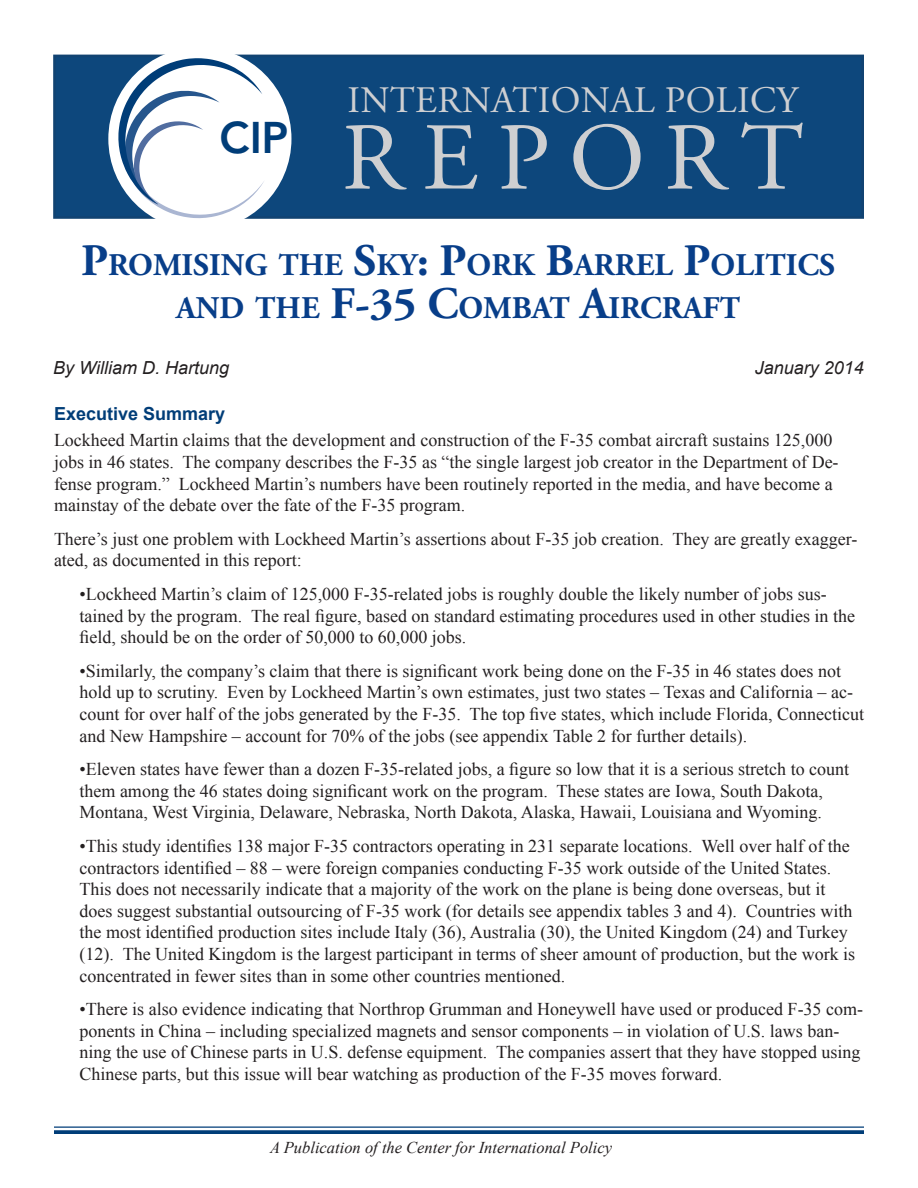
<style>
.page{position:relative;width:918px;height:1188px;background:#fff}
.page>*{position:absolute;margin:0;border:0;box-sizing:border-box;transform-origin:0 0}
.t1{font:95.55px "Adobe Garamond Pro";letter-spacing:.2em;color:#cecfd1}
.t2{font:800 43.95px "Avenir LT Std";color:#003d78}
.t3{font:37.35px "Adobe Garamond Pro";letter-spacing:.01em;color:#cecfd1}
.t4{font:700 31.5px/43.5px "Adobe Garamond Pro";color:#083e89;text-align:center}
.t5{font:18px/21.6px "Times New Roman";color:#231f20}
.t6{font:italic 18px "Arial";color:#231f20}
.t7{font:700 18px "Arial";color:#003d78}
.t8{font:italic 16.5px "Times New Roman";color:#231f20}
.s1{font-size:45px}
</style>
<div class="page">
<hr style="left:54px;top:1126px;width:810px;height:2px;background:#003d78">
<svg style="left:54px;top:1130px;width:810px;height:4px;background:#0f4880"></svg>
<div style="left:54px;top:56px;width:809px;height:162px;background:#0d477c"></div>
<div style="left:53px;top:55px;width:811px;height:164px;border:3px solid #114372"></div>
<div style="left:108px;top:47px;width:183px;height:183px;background:#fff;border-radius:50%"></div>
<svg style="left:118px;top:58px;width:147px;height:161px"></svg>
<h2 class="t2" style="left:220px;top:111px;width:70px">CIP</h2>
<h3 class="t3" style="left:347px;top:78px;width:452px">INTERNATIONAL POLICY</h3>
<h1 class="t1" style="left:342px;top:101px;width:464px">REPORT</h1>
<h3 class="t4" style="left:81px;top:243px;width:756px"><span class="s1">P</span>ROMISING THE <span class="s1">S</span>KY<span class="s1">: P</span>ORK <span class="s1">B</span>ARREL <span class="s1">P</span>OLITICS<br>AND THE <span class="s1">F-35 C</span>OMBAT <span class="s1">A</span>IRCRAFT</h3>
<p class="t6" style="left:53px;top:356px;width:177px">By William D. Hartung</p>
<p class="t6" style="left:755px;top:356px;width:111px">January 2014</p>
<p class="t7" style="left:54px;top:402px;width:173px">Executive Summary</p>
<p class="t5" style="left:54px;top:429px;width:786px">Lockheed Martin claims that the development and construction of the F-35 combat aircraft sustains 125,000 jobs in 46 states. The company describes the F-35 as “the single largest job creator in the Department of De&shy;fense program.” Lockheed Martin’s numbers have been routinely reported in the media, and have become a mainstay of the debate over the fate of the F-35 program.</p>
<p class="t5" style="left:54px;top:528px;width:805px">There’s just one problem with Lockheed Martin’s assertions about F-35 job creation. They are greatly exagger&shy;ated, as documented in this report:</p>
<p class="t5" style="left:80px;top:583px;width:777px">•Lockheed Martin’s claim of 125,000 F-35-related jobs is roughly double the likely number of jobs sus&shy;tained by the program. The real figure, based on standard estimating procedures used in other studies in the field, should be on the order of 50,000 to 60,000 jobs.</p>
<p class="t5" style="left:80px;top:660px;width:786px">•Similarly, the company’s claim that there is significant work being done on the F-35 in 46 states does not hold up to scrutiny. Even by Lockheed Martin’s own estimates, just two states – Texas and California – ac&shy;count for over half of the jobs generated by the F-35. The top five states, which include Florida, Connecticut and New Hampshire – account for 70% of the jobs (see appendix Table 2 for further details).</p>
<p class="t5" style="left:80px;top:758px;width:771px">•Eleven states have fewer than a dozen F-35-related jobs, a figure so low that it is a serious stretch to count them among the 46 states doing significant work on the program. These states are Iowa, South Dakota,<br>Montana, West Virginia, Delaware, Nebraska, North Dakota, Alaska, Hawaii, Louisiana and Wyoming.</p>
<p class="t5" style="left:80px;top:835px;width:777px">•This study identifies 138 major F-35 contractors operating in 231 separate locations. Well over half of the contractors identified – 88 – were foreign companies conducting F-35 work outside of the United States.<br>This does not necessarily indicate that a majority of the work on the plane is being done overseas, but it does suggest substantial outsourcing of F-35 work (for details see appendix tables 3 and 4). Countries with the most identified production sites include Italy (36), Australia (30), the United Kingdom (24) and Turkey (12). The United Kingdom is the largest participant in terms of sheer amount of production, but the work is concentrated in fewer sites than in some other countries mentioned.</p>
<p class="t5" style="left:80px;top:998px;width:785px">•There is also evidence indicating that Northrop Grumman and Honeywell have used or produced F-35 com&shy;ponents in China – including specialized magnets and sensor components – in violation of U.S. laws ban&shy;ning the use of Chinese parts in U.S. defense equipment. The companies assert that they have stopped using Chinese parts, but this issue will bear watching as production of the F-35 moves forward.</p>
<p class="t8" style="left:270px;top:1136px;width:344px">A Publication of the Center for International Policy</p>
</div>
